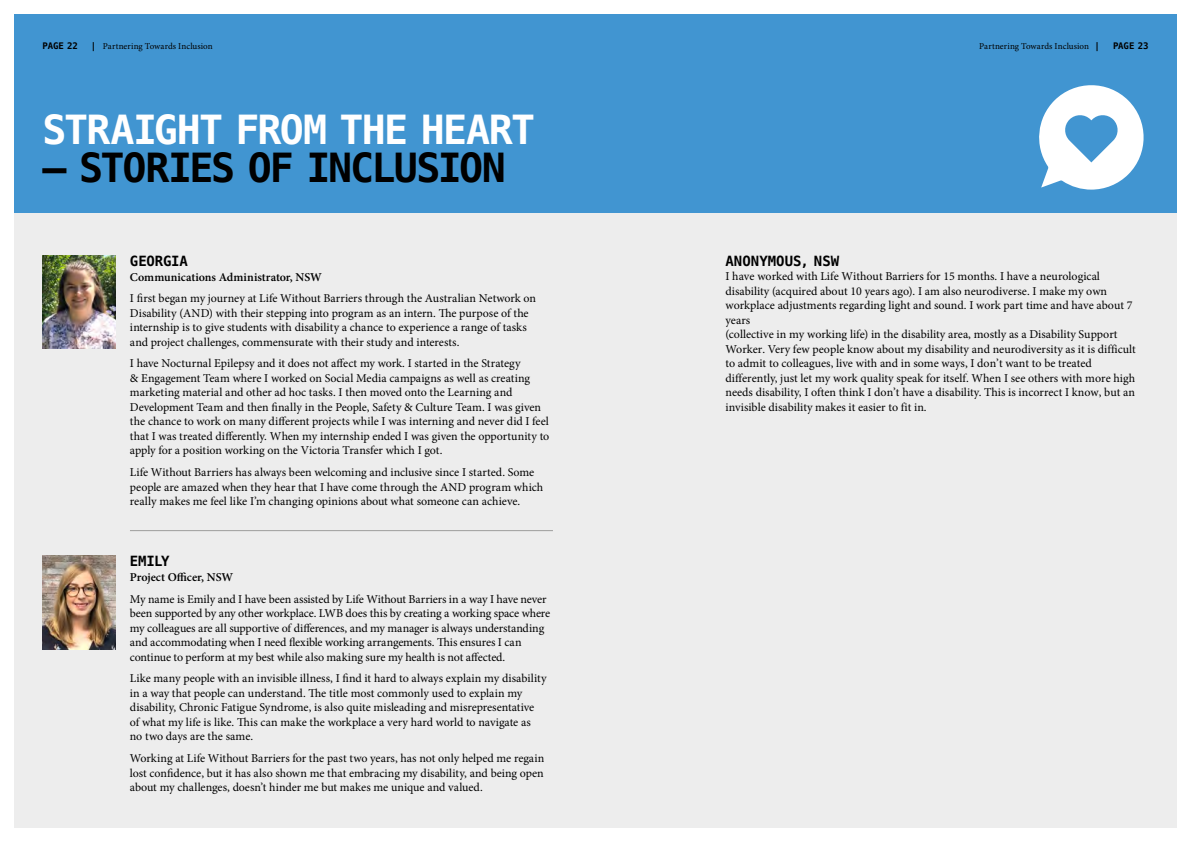
<style>
.page{position:relative;width:1191px;height:842px;background:#fff}
.page>*{position:absolute;margin:0;border:0;box-sizing:border-box;transform-origin:0 0}
.t1{font:700 40px "Menlo";letter-spacing:-.045em;color:#fff}
.t2{font:700 40px "Menlo";letter-spacing:-.05em;color:#000}
.t3{font:700 14px "Menlo";color:#000}
.t4{font:12px/14.5px "Minion Pro";color:#000}
.t5{font:600 12px "Minion Pro";letter-spacing:-.005em;color:#000}
.t6{font:9px "Minion Pro";letter-spacing:.005em;color:#000}
.t7{font:700 9px "Menlo";letter-spacing:-.01em;color:#000}
.s1{font-family:"Menlo";font-weight:700}
</style>
<div class="page">
<div style="left:14px;top:14px;width:1162px;height:814px;background:#ededed"></div>
<div style="left:14px;top:14px;width:1162px;height:199px;background:#4195d1"></div>
<img style="left:43px;top:255px;width:73px;height:94px">
<img style="left:43px;top:556px;width:73px;height:93px">
<hr style="left:130px;top:530px;width:423px;height:1px;background:#9d9d9c">
<svg style="left:1039px;top:85px;width:105px;height:105px"></svg>
<p class="t7" style="left:43px;top:40px;width:37px">PAGE 22</p>
<p class="t6" style="left:91px;top:40px;width:123px"><span class="s1">|</span> Partnering Towards Inclusion</p>
<p class="t6" style="left:979px;top:40px;width:122px">Partnering Towards Inclusion <span class="s1">|</span></p>
<p class="t7" style="left:1113px;top:40px;width:37px">PAGE 23</p>
<h1 class="t1" style="left:43px;top:102px;width:494px">STRAIGHT FROM THE HEART</h1>
<h1 class="t2" style="left:43px;top:140px;width:465px">– STORIES OF INCLUSION</h1>
<p class="t3" style="left:130px;top:251px;width:59px">GEORGIA</p>
<p class="t5" style="left:130px;top:269px;width:193px">Communications Administrator, NSW</p>
<p class="t4" style="left:130px;top:291px;width:407px">I first began my journey at Life Without Barriers through the Australian Network on Disability (AND) with their stepping into program as an intern. The purpose of the internship is to give students with disability a chance to experience a range of tasks and project challenges, commensurate with their study and interests.</p>
<p class="t4" style="left:130px;top:356px;width:421px">I have Nocturnal Epilepsy and it does not affect my work. I started in the Strategy<br>&amp; Engagement Team where I worked on Social Media campaigns as well as creating marketing material and other ad hoc tasks. I then moved onto the Learning and Development Team and then finally in the People, Safety &amp; Culture Team. I was given the chance to work on many different projects while I was interning and never did I feel that I was treated differently. When my internship ended I was given the opportunity to apply for a position working on the Victoria Transfer which I got.</p>
<p class="t4" style="left:130px;top:465px;width:415px">Life Without Barriers has always been welcoming and inclusive since I started. Some people are amazed when they hear that I have come through the AND program which really makes me feel like I’m changing opinions about what someone can achieve.</p>
<p class="t3" style="left:130px;top:551px;width:41px">EMILY</p>
<p class="t5" style="left:130px;top:569px;width:105px">Project Officer, NSW</p>
<p class="t4" style="left:130px;top:592px;width:422px">My name is Emily and I have been assisted by Life Without Barriers in a way I have never been supported by any other workplace. LWB does this by creating a working space where my colleagues are all supportive of differences, and my manager is always understanding and accommodating when I need flexible working arrangements. This ensures I can continue to perform at my best while also making sure my health is not affected.</p>
<p class="t4" style="left:130px;top:671px;width:418px">Like many people with an invisible illness, I find it hard to always explain my disability in a way that people can understand. The title most commonly used to explain my disability, Chronic Fatigue Syndrome, is also quite misleading and misrepresentative of what my life is like. This can make the workplace a very hard world to navigate as<br>no two days are the same.</p>
<p class="t4" style="left:130px;top:751px;width:416px;text-align:justify">Working at Life Without Barriers for the past two years, has not only helped me regain lost confidence, but it has also shown me that embracing my disability, and being open about my challenges, doesn’t hinder me but makes me unique and valued.</p>
<p class="t3" style="left:725px;top:251px;width:115px">ANONYMOUS, NSW</p>
<p class="t4" style="left:725px;top:269px;width:412px">I have worked with Life Without Barriers for 15 months. I have a neurological disability (acquired about 10 years ago). I am also neurodiverse. I make my own workplace adjustments regarding light and sound. I work part time and have about 7 years<br>(collective in my working life) in the disability area, mostly as a Disability Support Worker. Very few people know about my disability and neurodiversity as it is difficult to admit to colleagues, live with and in some ways, I don’t want to be treated differently, just let my work quality speak for itself. When I see others with more high needs disability, I often think I don’t have a disability. This is incorrect I know, but an invisible disability makes it easier to fit in.</p>
</div>
